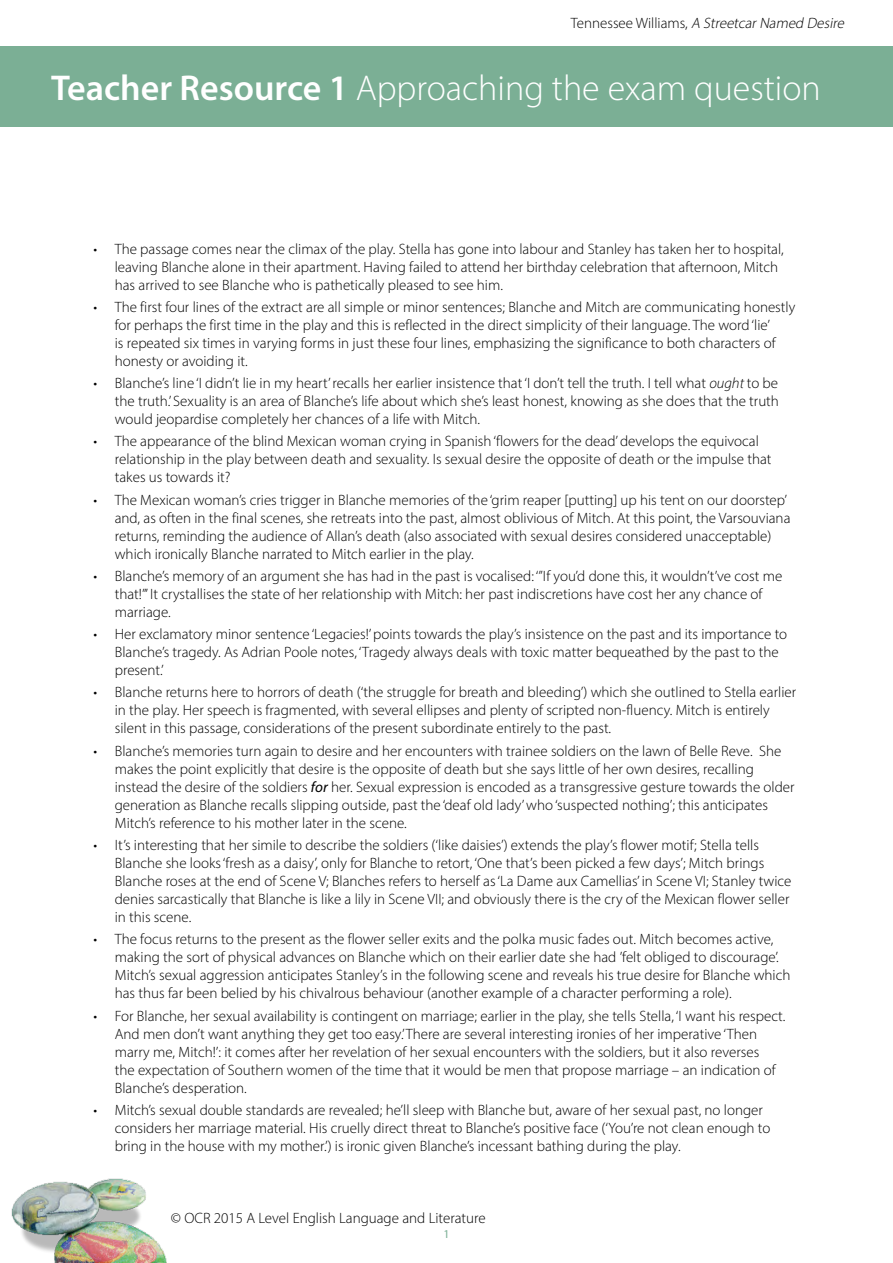
<style>
.page{position:relative;width:893px;height:1263px;background:#fff}
.page>*{position:absolute;margin:0;border:0;box-sizing:border-box;transform-origin:0 0}
.LR_H1{font:300 36px "Myriad Pro";color:#fff}
.t1{font:300 15px/18px "Myriad Pro";color:#000}
.t2{font:italic 300 15px "Myriad Pro";color:#000}
.t3{font:12px "Myriad Pro";color:#7baf95}
.s1{font-style:normal}
.s2{font-weight:600}
.s3{font-style:italic}
.s4{font-weight:400;font-style:italic}
</style>
<div class="page">
<img style="left:11px;top:1178px;width:156px;height:85px">
<div style="left:0;top:47px;width:893px;height:80px;background:#7baf95"></div>
<p class="t2" style="left:571px;top:14px;width:278px"><span class="s1">Te n n es see Wi l l i a m s,</span> A StreetcarNamed Desire</p>
<h1 class="LR_H1" style="left:51px;top:67px;width:771px"><span class="s2">Teacher Resource 1</span> Approaching the exam question</h1>
<p class="t1" style="left:115px;top:239px;width:670px;text-indent:-21px">• The passage comes near the climax of the play. Stella has gone into labour and Stanley has taken her to hospital, leaving Blanche alone in their apartment. Having failed to attend her birthday celebration that afternoon, Mitch has arrived to see Blanche who is pathetically pleased to see him.</p>
<p class="t1" style="left:115px;top:298px;width:682px;text-indent:-21px">• The first four lines of the extract are all simple or minor sentences; Blanche and Mitch are communicating honestly for perhaps the first time in the play and this is reflected in the direct simplicity of their language. The word ‘lie’<br>is repeated six times in varying forms in just these four lines, emphasizing the significance to both characters of honesty or avoiding it.</p>
<p class="t1" style="left:115px;top:374px;width:666px;text-align:justify;text-indent:-21px">• Blanche’s line ‘I didn’t lie in my heart’ recalls her earlier insistence that ‘I don’t tell the truth. I tell what <span class="s3">ought</span> to be the truth.’ Sexuality is an area of Blanche’s life about which she’s least honest, knowing as she does that the truth would jeopardise completely her chances of a life with Mitch.</p>
<p class="t1" style="left:115px;top:432px;width:658px;text-indent:-21px">• The appearance of the blind Mexican woman crying in Spanish ‘flowers for the dead’ develops the equivocal relationship in the play between death and sexuality. Is sexual desire the opposite of death or the impulse that takes us towards it?</p>
<p class="t1" style="left:115px;top:490px;width:677px;text-indent:-21px">• The Mexican woman’s cries trigger in Blanche memories of the ‘grim reaper [putting] up his tent on our doorstep’ and, as often in the final scenes, she retreats into the past, almost oblivious of Mitch. At this point, the Varsouviana returns, reminding the audience of Allan’s death (also associated with sexual desires considered unacceptable) which ironically Blanche narrated to Mitch earlier in the play.</p>
<p class="t1" style="left:115px;top:567px;width:669px;text-indent:-21px">• Blanche’s memory of an argument she has had in the past is vocalised: ‘”If you’d done this, it wouldn’t’ve cost me that!”’ It crystallises the state of her relationship with Mitch: her past indiscretions have cost her any chance of marriage.</p>
<p class="t1" style="left:115px;top:625px;width:674px;text-indent:-21px">• Her exclamatory minor sentence ‘Legacies!’ points towards the play’s insistence on the past and its importance to<br>Blanche’s tragedy. As Adrian Poole notes, ‘Tragedy always deals with toxic matter bequeathed by the past to the present.’</p>
<p class="t1" style="left:115px;top:683px;width:683px;text-indent:-21px">• Blanche returns here to horrors of death (‘the struggle for breath and bleeding’) which she outlined to Stella earlier in the play. Her speech is fragmented, with several ellipses and plenty of scripted non-fluency. Mitch is entirely silent in this passage, considerations of the present subordinate entirely to the past.</p>
<p class="t1" style="left:115px;top:741px;width:681px;text-indent:-21px">• Blanche’s memories turn again to desire and her encounters with trainee soldiers on the lawn of Belle Reve. She makes the point explicitly that desire is the opposite of death but she says little of her own desires, recalling instead the desire of the soldiers <span class="s4">for</span> her. Sexual expression is encoded as a transgressive gesture towards the older generation as Blanche recalls slipping outside, past the ‘deaf old lady’ who ‘suspected nothing’; this anticipates Mitch’s reference to his mother later in the scene.</p>
<p class="t1" style="left:115px;top:836px;width:678px;text-indent:-21px">• It’s interesting that her simile to describe the soldiers (‘like daisies’) extends the play’s flower motif; Stella tells Blanche she looks ‘fresh as a daisy’, only for Blanche to retort, ‘One that’s been picked a few days’; Mitch brings Blanche roses at the end of Scene V; Blanches refers to herself as ‘La Dame aux Camellias’ in Scene VI; Stanley twice denies sarcastically that Blanche is like a lily in Scene VII; and obviously there is the cry of the Mexican flower seller in this scene.</p>
<p class="t1" style="left:115px;top:930px;width:677px;text-indent:-21px">• The focus returns to the present as the flower seller exits and the polka music fades out. Mitch becomes active, making the sort of physical advances on Blanche which on their earlier date she had ’felt obliged to discourage’.<br>Mitch’s sexual aggression anticipates Stanley’s in the following scene and reveals his true desire for Blanche which has thus far been belied by his chivalrous behaviour (another example of a character performing a role).</p>
<p class="t1" style="left:115px;top:1006px;width:672px;text-indent:-21px">• For Blanche, her sexual availability is contingent on marriage; earlier in the play, she tells Stella, ‘I want his respect.<br>And men don’t want anything they get too easy.’ There are several interesting ironies of her imperative ‘Then marry me, Mitch!’: it comes after her revelation of her sexual encounters with the soldiers, but it also reverses<br>the expectation of Southern women of the time that it would be men that propose marriage – an indication of Blanche’s desperation.</p>
<p class="t1" style="left:115px;top:1100px;width:657px;text-indent:-21px">• Mitch’s sexual double standards are revealed; he’ll sleep with Blanche but, aware of her sexual past, no longer considers her marriage material. His cruelly direct threat to Blanche’s positive face (‘You’re not clean enough to bring in the house with my mother.’) is ironic given Blanche’s incessant bathing during the play.</p>
<p class="t1" style="left:171px;top:1209px;width:316px">© OCR 2015 A Level English Language and Literature</p>
<p class="t3" style="left:443px;top:1226px;width:8px">1</p>
</div>
